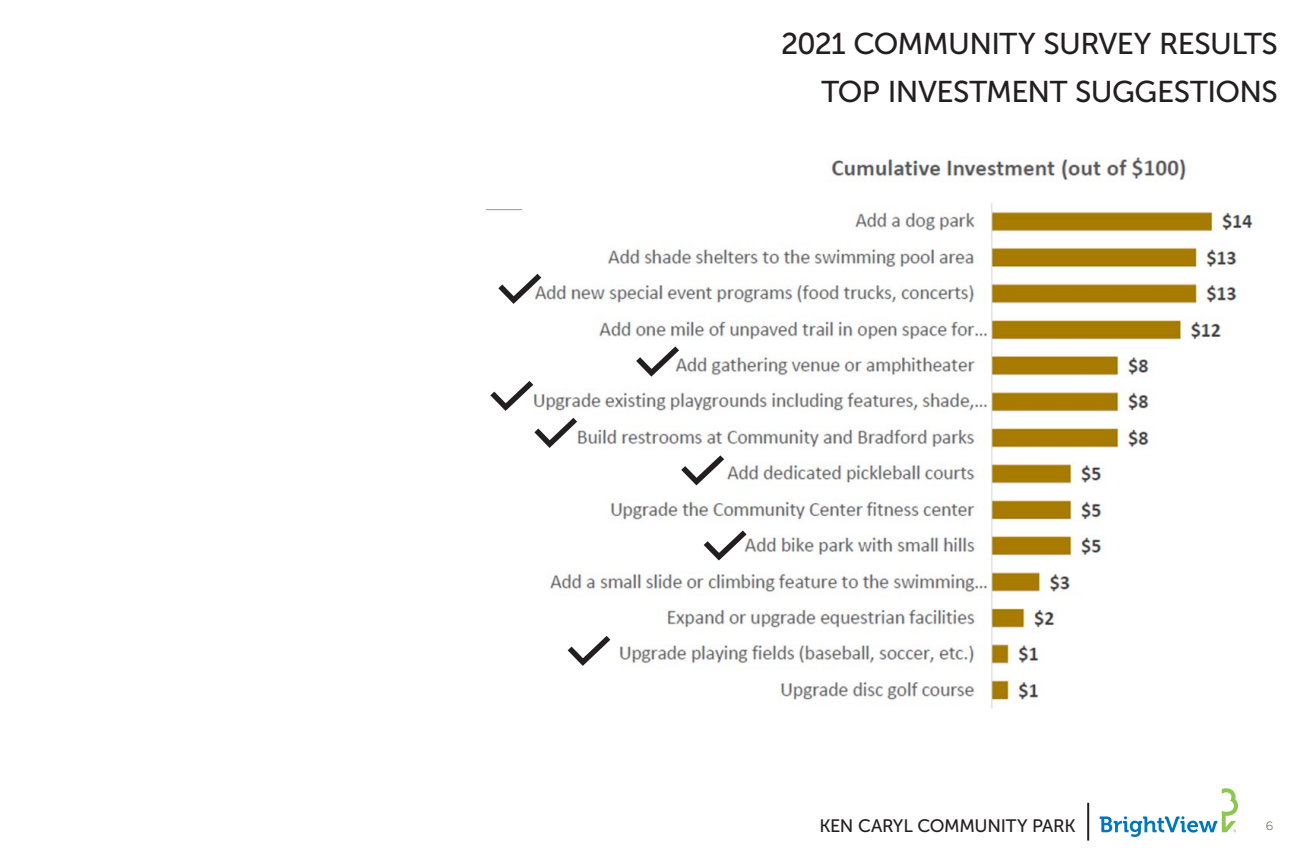
<style>
.page{position:relative;width:1296px;height:864px;background:#fff}
.page>*{position:absolute;margin:0;border:0;box-sizing:border-box;transform-origin:0 0}
.t1{font:30px "Museo Sans 500";letter-spacing:-.02em;color:#231f20}
.t2{font:18px "Museo Sans 500";letter-spacing:-.015em;color:#231f20}
.t3{font:300 12px "Gotham";color:#595241}
</style>
<div class="page">
<svg style="left:1100px;top:788px;width:138px;height:49px"></svg>
<hr style="left:1087px;top:803px;width:2px;height:38px;background:#231f20">
<hr style="left:486px;top:209px;width:768px;height:1px;background:#939598">
<img style="left:523px;top:157px;width:731px;height:552px">
<svg style="left:498px;top:274px;width:43px;height:30px"></svg>
<svg style="left:636px;top:346px;width:43px;height:31px"></svg>
<svg style="left:490px;top:381px;width:43px;height:30px"></svg>
<svg style="left:534px;top:418px;width:43px;height:30px"></svg>
<svg style="left:681px;top:455px;width:43px;height:30px"></svg>
<svg style="left:704px;top:531px;width:43px;height:30px"></svg>
<svg style="left:568px;top:636px;width:42px;height:30px"></svg>
<p class="t1" style="left:781px;top:28px;width:498px">2021 COMMUNITY SURVEY RESULTS</p>
<p class="t1" style="left:822px;top:75px;width:458px">TOP INVESTMENT SUGGESTIONS</p>
<p class="t2" style="left:819px;top:816px;width:258px">KEN CARYL COMMUNITY PARK</p>
<p class="t3" style="left:1266px;top:818px;width:9px">6</p>
</div>
